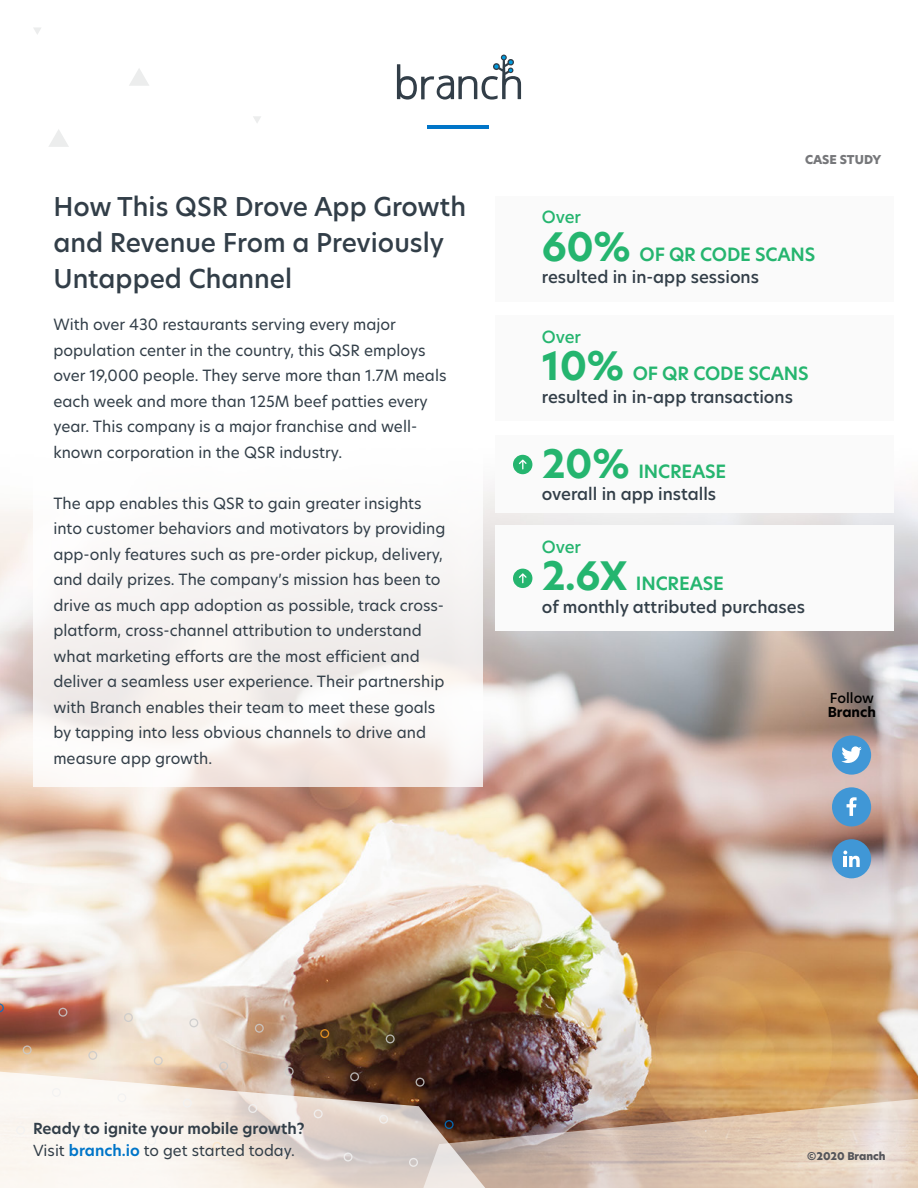
<style>
.page{position:relative;width:918px;height:1188px;background:#fff}
.page>*{position:absolute;margin:0;border:0;box-sizing:border-box;transform-origin:0 0}
.t1{font:500 25.5px/36px "Hero New";color:#323e48}
.t2{font:600 18px "Hero New";letter-spacing:-.01em;color:#25b56f}
.t3{font:500 16.5px "Hero New";color:#323e48}
.t4{font:500 16.5px "Hero New";letter-spacing:-.005em;color:#25b56f}
.t5{font:15.3px/25.5px "Hero New";color:#323e48}
.t6{font:600 15px/22.5px "Hero New";color:#323e48}
.t7{font:500 13.5px "Hero New";color:#000}
.t8{font:700 13.5px "Hero New";color:#000}
.t9{font:800 12px "Hero New";letter-spacing:-.005em;color:#76777a}
.t10{font:800 10.5px "Hero New";color:#54555a}
.s1{font-weight:700;font-size:38.4px}
.s2{font-weight:400}
.s3{color:#0075c8}
</style>
<div class="page">
<img style="left:0;top:54px;width:918px;height:1038px">
<svg style="left:517px;top:1092px;width:401px;height:96px"></svg>
<svg style="left:58px;top:1008px;width:10px;height:9px"></svg>
<svg style="left:124px;top:1013px;width:9px;height:9px"></svg>
<svg style="left:189px;top:1018px;width:10px;height:10px"></svg>
<svg style="left:255px;top:1024px;width:9px;height:9px"></svg>
<svg style="left:320px;top:1029px;width:9px;height:9px"></svg>
<svg style="left:386px;top:1034px;width:9px;height:10px"></svg>
<svg style="left:88px;top:1051px;width:9px;height:9px"></svg>
<svg style="left:154px;top:1056px;width:9px;height:9px"></svg>
<svg style="left:23px;top:1045px;width:9px;height:10px"></svg>
<svg style="left:219px;top:1062px;width:9px;height:6px"></svg>
<svg style="left:0;top:1003px;width:4px;height:10px"></svg>
<svg style="left:0;top:1068px;width:517px;height:120px"></svg>
<svg style="left:48px;top:129px;width:21px;height:18px"></svg>
<svg style="left:129px;top:68px;width:21px;height:18px"></svg>
<svg style="left:34px;top:27px;width:7px;height:7px"></svg>
<svg style="left:253px;top:116px;width:8px;height:8px"></svg>
<div style="left:832px;top:735px;width:39px;height:40px;background:#4097d6;border-radius:20px"></div>
<svg style="left:841px;top:746px;width:21px;height:17px"></svg>
<div style="left:832px;top:787px;width:39px;height:40px;background:#4097d6;border-radius:20px"></div>
<svg style="left:847px;top:797px;width:10px;height:19px"></svg>
<div style="left:832px;top:839px;width:39px;height:39px;background:#4097d6;border-radius:20px"></div>
<svg style="left:843px;top:851px;width:17px;height:16px"></svg>
<div style="left:495px;top:435px;width:399px;height:78px;background:#fafafa"></div>
<div style="left:495px;top:196px;width:399px;height:106px;background:#fafafa"></div>
<div style="left:495px;top:316px;width:399px;height:105px;background:#fafafa"></div>
<div style="left:495px;top:526px;width:399px;height:105px;background:#fafafa"></div>
<div style="left:33px;top:168px;width:450px;height:619px;background:linear-gradient(to bottom,#fff,#f5f0ed)"></div>
<hr style="left:428px;top:125px;width:61px;height:3px;background:#0075c8">
<svg style="left:397px;top:55px;width:124px;height:45px"></svg>
<div style="left:513px;top:455px;width:19px;height:19px;background:#25b56f;border-radius:50%"></div>
<svg style="left:519px;top:460px;width:8px;height:9px"></svg>
<div style="left:513px;top:569px;width:19px;height:19px;background:#25b56f;border-radius:50%"></div>
<svg style="left:519px;top:573px;width:8px;height:10px"></svg>
<h1 class="t1" style="left:53px;top:189px;width:414px">How This QSR Drove App Growth and Revenue From a Previously<br>Untapped Channel</h1>
<p class="t5" style="left:53px;top:312px;width:395px">With over 430 restaurants serving every major population center in the country, this QSR employs over 19,000 people. They serve more than 1.7M meals each week and more than 125M beef patties every year. This company is a major franchise and well&shy;known corporation in the QSR industry.</p>
<p class="t5" style="left:53px;top:490px;width:394px">The app enables this QSR to gain greater insights into customer behaviors and motivators by providing app-only features such as pre-order pickup, delivery, and daily prizes. The company’s mission has been to drive as much app adoption as possible, track cross&shy;platform, cross-channel attribution to understand what marketing efforts are the most efficient and deliver a seamless user experience. Their partnership with Branch enables their team to meet these goals by tapping into less obvious channels to drive and measure app growth.</p>
<p class="t4" style="left:542px;top:206px;width:41px">Over</p>
<p class="t9" style="left:805px;top:152px;width:78px">CASE STUDY</p>
<p class="t2" style="left:542px;top:242px;width:275px"><span class="s1">60%</span> OF QR CODE SCANS</p>
<p class="t3" style="left:542px;top:266px;width:219px">resulted in in-app sessions</p>
<p class="t4" style="left:542px;top:325px;width:41px">Over</p>
<p class="t2" style="left:542px;top:361px;width:268px"><span class="s1">10%</span> OF QR CODE SCANS</p>
<p class="t3" style="left:542px;top:385px;width:253px">resulted in in-app transactions</p>
<p class="t2" style="left:542px;top:459px;width:186px"><span class="s1">20%</span> INCREASE</p>
<p class="t3" style="left:542px;top:483px;width:176px">overall in app installs</p>
<p class="t4" style="left:542px;top:535px;width:41px">Over</p>
<p class="t2" style="left:542px;top:571px;width:183px"><span class="s1">2.6X</span> INCREASE</p>
<p class="t3" style="left:542px;top:595px;width:265px">of monthly attributed purchases</p>
<p class="t7" style="left:830px;top:689px;width:46px">Follow</p>
<p class="t8" style="left:828px;top:703px;width:50px">Branch</p>
<p class="t6" style="left:33px;top:1117px;width:273px">Ready to ignite your mobile growth?<br><span class="s2">Visit</span> <span class="s3">branch.io</span> <span class="s2">to get started today.</span></p>
<p class="t10" style="left:807px;top:1149px;width:80px">©2020 Branch</p>
</div>
